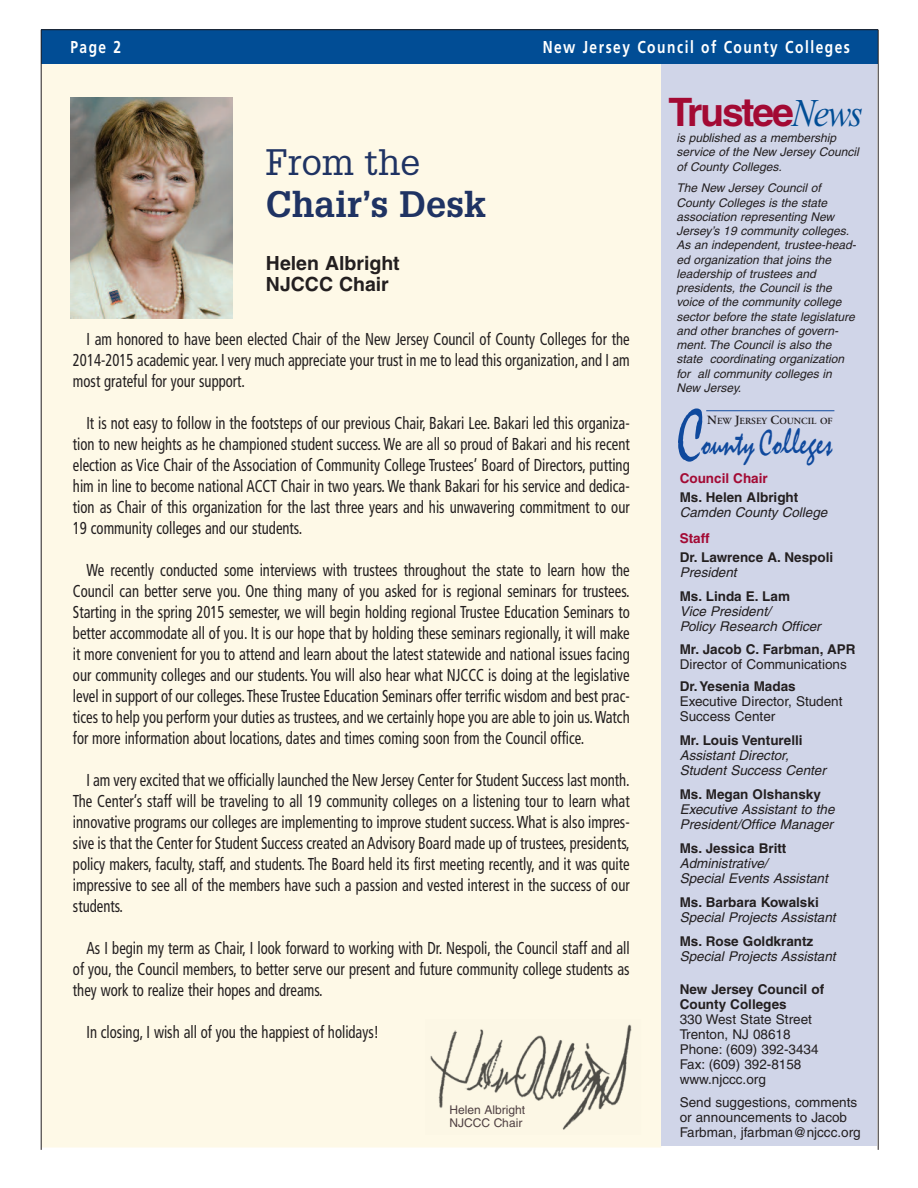
<style>
.page{position:relative;width:918px;height:1188px;background:#fff}
.page>*{position:absolute;margin:0;border:0;box-sizing:border-box;transform-origin:0 0}
.t1{font:700 39.15px "Helvetica";letter-spacing:-.055em;color:#a30a34}
.t2{font:700 36px "Glypha";color:#1f3363}
.t3{font:36px "Glypha";color:#1f3363}
.t4{font:35.7px "Mistral";color:#0f499d;scale:.72 1}
.t5{font:700 19.5px/21px "Helvetica";color:#231f20}
.t6{font:condensed 17.25px/21px "Frutiger";color:#231f20;text-align:justify;scale:.85 1}
.t7{font:700 17.25px "Frutiger";letter-spacing:.11em;color:#fff;scale:.8 1}
.t8{font:italic 13.5px/15px "Helvetica";color:#231f20}
.t9{font:13.5px/15px "Helvetica";color:#231f20}
.t10{font:700 13.5px/15px "Helvetica";color:#231f20}
.t11{font:700 13.5px "Helvetica";color:#a30a34}
.t12{font:italic 12px/14.2px "Helvetica";color:#231f20}
.t13{font:12px/13.5px "Helvetica";color:#4f4042}
.t14{font:600 9.45px "Adobe Garamond";color:#231f20}
.s1{font-family:"Times New Roman";font-weight:400;font-style:italic;color:#014d95}
.s2{font-size:72.3px}
.s3{font-size:12.45px}
</style>
<div class="page">
<div style="left:42px;top:64px;width:619px;height:1084px;background:#fef9e7"></div>
<div style="left:662px;top:54px;width:216px;height:1092px;background:#d0d5e8"></div>
<div style="left:42px;top:30px;width:836px;height:34px;background:#014d95"></div>
<hr style="left:41px;top:30px;width:1px;height:1120px;background:#231f20">
<img style="left:71px;top:98px;width:161px;height:220px">
<hr style="left:41px;top:29px;width:837px;height:1px;background:#231f20">
<hr style="left:878px;top:30px;width:1px;height:1120px;background:#231f20">
<hr style="left:706px;top:410px;width:128px;height:1px;background:#0f499d">
<p class="t7" style="left:70px;top:40px;width:65px">Page 2</p>
<p class="t7" style="left:543px;top:40px;width:386px">New Jersey Council of County Colleges</p>
<h2 class="t3" style="left:266px;top:142px;width:156px">From the</h2>
<h2 class="t2" style="left:266px;top:184px;width:222px">Chair’s Desk</h2>
<p class="t5" style="left:266px;top:254px;width:135px">Helen Albright<br>NJCCC Chair</p>
<p class="t6" style="left:73px;top:330px;width:657px;text-indent:14px">I am honored to have been elected Chair of the New Jersey Council of County Colleges for the 2014-2015 academic year. I very much appreciate your trust in me to lead this organization, and I am most grateful for your support.</p>
<p class="t6" style="left:73px;top:414px;width:657px;text-indent:14px">It is not easy to follow in the footsteps of our previous Chair, Bakari Lee. Bakari led this organiza&shy;tion to new heights as he championed student success. We are all so proud of Bakari and his recent election as Vice Chair of the Association of Community College Trustees’ Board of Directors, putting him in line to become national ACCT Chair in two years. We thank Bakari for his service and dedica&shy;tion as Chair of this organization for the last three years and his unwavering commitment to our 19 community colleges and our students.</p>
<p class="t6" style="left:73px;top:561px;width:657px;text-indent:14px">We recently conducted some interviews with trustees throughout the state to learn how the Council can better serve you. One thing many of you asked for is regional seminars for trustees.<br>Starting in the spring 2015 semester, we will begin holding regional Trustee Education Seminars to better accommodate all of you. It is our hope that by holding these seminars regionally, it will make it more convenient for you to attend and learn about the latest statewide and national issues facing our community colleges and our students. You will also hear what NJCCC is doing at the legislative level in support of our colleges. These Trustee Education Seminars offer terrific wisdom and best prac&shy;tices to help you perform your duties as trustees, and we certainly hope you are able to join us.Watch for more information about locations, dates and times coming soon from the Council office.</p>
<p class="t6" style="left:73px;top:771px;width:657px;text-indent:14px">I am very excited that we officially launched the New Jersey Center for Student Success last month.<br>The Center’s staff will be traveling to all 19 community colleges on a listening tour to learn what innovative programs our colleges are implementing to improve student success.What is also impres&shy;sive is that the Center for Student Success created an Advisory Board made up of trustees, presidents, policy makers, faculty, staff, and students. The Board held its first meeting recently, and it was quite impressive to see all of the members have such a passion and vested interest in the success of our students.</p>
<p class="t6" style="left:73px;top:939px;width:657px;text-indent:13px">As I begin my term as Chair, I look forward to working with Dr. Nespoli, the Council staff and all of you, the Council members, to better serve our present and future community college students as they work to realize their hopes and dreams.</p>
<p class="t6" style="left:86px;top:1023px;width:346px">In closing, I wish all of you the happiest of holidays!</p>
<p class="t13" style="left:449px;top:1104px;width:77px">Helen Albright<br>NJCCC Chair</p>
<h1 class="t1" style="left:669px;top:98px;width:196px">Trustee<span class="s1">News</span></h1>
<p class="t12" style="left:676px;top:132px;width:184px">is published as a membership service of the New Jersey Council of County Colleges.</p>
<p class="t12" style="left:676px;top:182px;width:181px">The New Jersey Council of<br>County Colleges is the state association representing New<br>Jersey’s 19 community colleges.<br>As an independent, trustee-head&shy;ed organization that joins the leadership of trustees and presidents, the Council is the voice of the community college sector before the state legislature and other branches of govern&shy;ment. The Council is also the state coordinating organization for all community colleges in<br>New Jersey.</p>
<h3 class="t4" style="left:678px;top:428px;width:216px"><span class="s2">C</span>ounty Colleges</h3>
<p class="t14" style="left:707px;top:417px;width:127px"><span class="s3">N</span>EW <span class="s3">J</span>ERSEY <span class="s3">C</span>OUNCIL OF</p>
<p class="t11" style="left:680px;top:473px;width:90px">Council Chair</p>
<p class="t10" style="left:680px;top:491px;width:120px">Ms. Helen Albright</p>
<p class="t8" style="left:680px;top:506px;width:149px">Camden County College</p>
<p class="t11" style="left:680px;top:533px;width:31px">Staff</p>
<p class="t10" style="left:680px;top:551px;width:155px">Dr. Lawrence A. Nespoli</p>
<p class="t8" style="left:680px;top:566px;width:59px">President</p>
<p class="t10" style="left:680px;top:590px;width:112px">Ms. Linda E. Lam</p>
<p class="t8" style="left:680px;top:605px;width:143px">Vice President/<br>Policy Research Officer</p>
<p class="t10" style="left:680px;top:643px;width:177px">Mr. Jacob C. Farbman, APR</p>
<p class="t9" style="left:680px;top:658px;width:169px">Director of Communications</p>
<p class="t10" style="left:680px;top:680px;width:117px">Dr.Yesenia Madas</p>
<p class="t9" style="left:680px;top:695px;width:164px">Executive Director, Student<br>Success Center</p>
<p class="t10" style="left:680px;top:734px;width:124px">Mr. Louis Venturelli</p>
<p class="t8" style="left:680px;top:749px;width:148px">Assistant Director,<br>Student Success Center</p>
<p class="t10" style="left:680px;top:788px;width:143px">Ms. Megan Olshansky</p>
<p class="t8" style="left:680px;top:803px;width:156px">Executive Assistant to the<br>President/Office Manager</p>
<p class="t10" style="left:680px;top:842px;width:108px">Ms. Jessica Britt</p>
<p class="t8" style="left:680px;top:857px;width:150px">Administrative/<br>Special Events Assistant</p>
<p class="t10" style="left:680px;top:896px;width:141px">Ms. Barbara Kowalski</p>
<p class="t8" style="left:680px;top:911px;width:158px">Special Projects Assistant</p>
<p class="t10" style="left:680px;top:935px;width:135px">Ms. Rose Goldkrantz</p>
<p class="t8" style="left:680px;top:950px;width:158px">Special Projects Assistant</p>
<p class="t10" style="left:680px;top:983px;width:146px">New Jersey Council of<br>County Colleges</p>
<p class="t9" style="left:680px;top:1013px;width:140px">330 West State Street<br>Trenton, NJ 08618<br>Phone: (609) 392-3434<br>Fax: (609) 392-8158 www.njccc.org</p>
<p class="t9" style="left:680px;top:1096px;width:183px">Send suggestions, comments or announcements to Jacob<br>Farbman, jfarbman@njccc.org</p>
</div>
